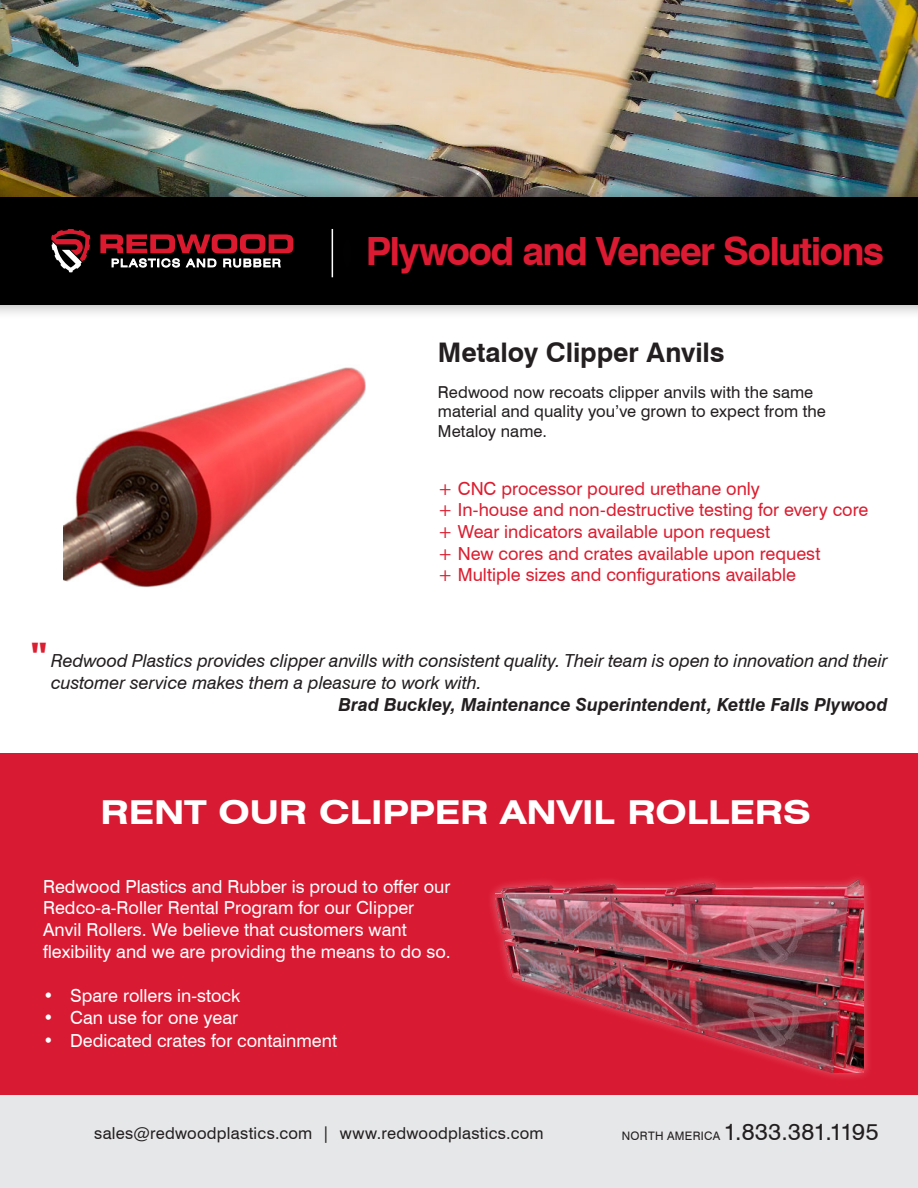
<style>
.page{position:relative;width:918px;height:1188px;background:#fff}
.page>*{position:absolute;margin:0;border:0;box-sizing:border-box;transform-origin:0 0}
.t1{font:700 39px "Swiss 721 BT";letter-spacing:-.045em;color:#dc1a32}
.t2{font:700 39px "Industry";color:#dc1e31}
.t3{font:700 expanded 33px "Swiss 721 BT";letter-spacing:-.005em;color:#fff}
.t4{font:700 27px "Swiss 721 BT";letter-spacing:-.005em;color:#231f20}
.t5{font:23.4px "Swiss 721 BT";letter-spacing:.02em;color:#231f20}
.t6{font:18px/21.6px "Swiss 721 BT";color:#fff}
.t7{font:18px/21.6px "Swiss 721 BT";color:#dc1e31}
.t8{font:italic 18px/21.6px "Swiss 721 BT";letter-spacing:-.005em;color:#231f20}
.t9{font:italic 700 18px "Swiss 721 BT";color:#231f20}
.t10{font:16.5px/19.8px "Swiss 721 BT";letter-spacing:.005em;color:#231f20}
.s1{font-size:11.7px}
</style>
<div class="page">
<div style="left:0;top:754px;width:918px;height:341px;background:#d91a33"></div>
<img style="left:0;top:0;width:918px;height:181px">
<div style="left:0;top:181px;width:918px;height:139px;background:#231f20;opacity:.4"></div>
<div style="left:0;top:197px;width:918px;height:108px;background:#000"></div>
<svg style="left:51px;top:229px;width:39px;height:43px"></svg>
<svg style="left:100px;top:234px;width:193px;height:33px"></svg>
<div style="left:0;top:1095px;width:918px;height:93px;background:#e6e7e9"></div>
<img style="left:64px;top:367px;width:302px;height:221px">
<div style="left:486px;top:872px;width:387px;height:210px;background:#fff;opacity:.35"></div>
<img style="left:496px;top:879px;width:367px;height:193px">
<hr style="left:332px;top:229px;width:1px;height:48px;background:#fff">
<h1 class="t1" style="left:366px;top:237px;width:520px">Plywood and Veneer Solutions</h1>
<h3 class="t4" style="left:438px;top:342px;width:288px">Metaloy Clipper Anvils</h3>
<p class="t10" style="left:438px;top:383px;width:390px">Redwood now recoats clipper anvils with the same material and quality you’ve grown to expect from the<br>Metaloy name.</p>
<p class="t7" style="left:438px;top:479px;width:432px">+ CNC processor poured urethane only<br>+ In-house and non-destructive testing for every core + Wear indicators available upon request<br>+ New cores and crates available upon request<br>+ Multiple sizes and configurations available</p>
<h1 class="t2" style="left:30px;top:634px;width:19px">"</h1>
<p class="t8" style="left:51px;top:652px;width:838px">Redwood Plastics provides clipper anvills with consistent quality. Their team is open to innovation and their customer service makes them a pleasure to work with.</p>
<p class="t9" style="left:339px;top:697px;width:551px">Brad Buckley, Maintenance Superintendent, Kettle Falls Plywood</p>
<h2 class="t3" style="left:100px;top:800px;width:712px">RENT OUR CLIPPER ANVIL ROLLERS</h2>
<p class="t6" style="left:43px;top:877px;width:409px">Redwood Plastics and Rubber is proud to offer our Redco-a-Roller Rental Program for our Clipper Anvil Rollers. We believe that customers want flexibility and we are providing the means to do so.</p>
<p class="t6" style="left:43px;top:986px;width:199px">• Spare rollers in-stock</p>
<p class="t6" style="left:43px;top:1009px;width:197px">• Can use for one year</p>
<p class="t6" style="left:43px;top:1031px;width:295px">• Dedicated crates for containment</p>
<p class="t10" style="left:94px;top:1124px;width:451px">sales@redwoodplastics.com | www.redwoodplastics.com</p>
<p class="t5" style="left:622px;top:1122px;width:258px"><span class="s1">NORTH AMERICA</span> 1.833.381.1195</p>
</div>
